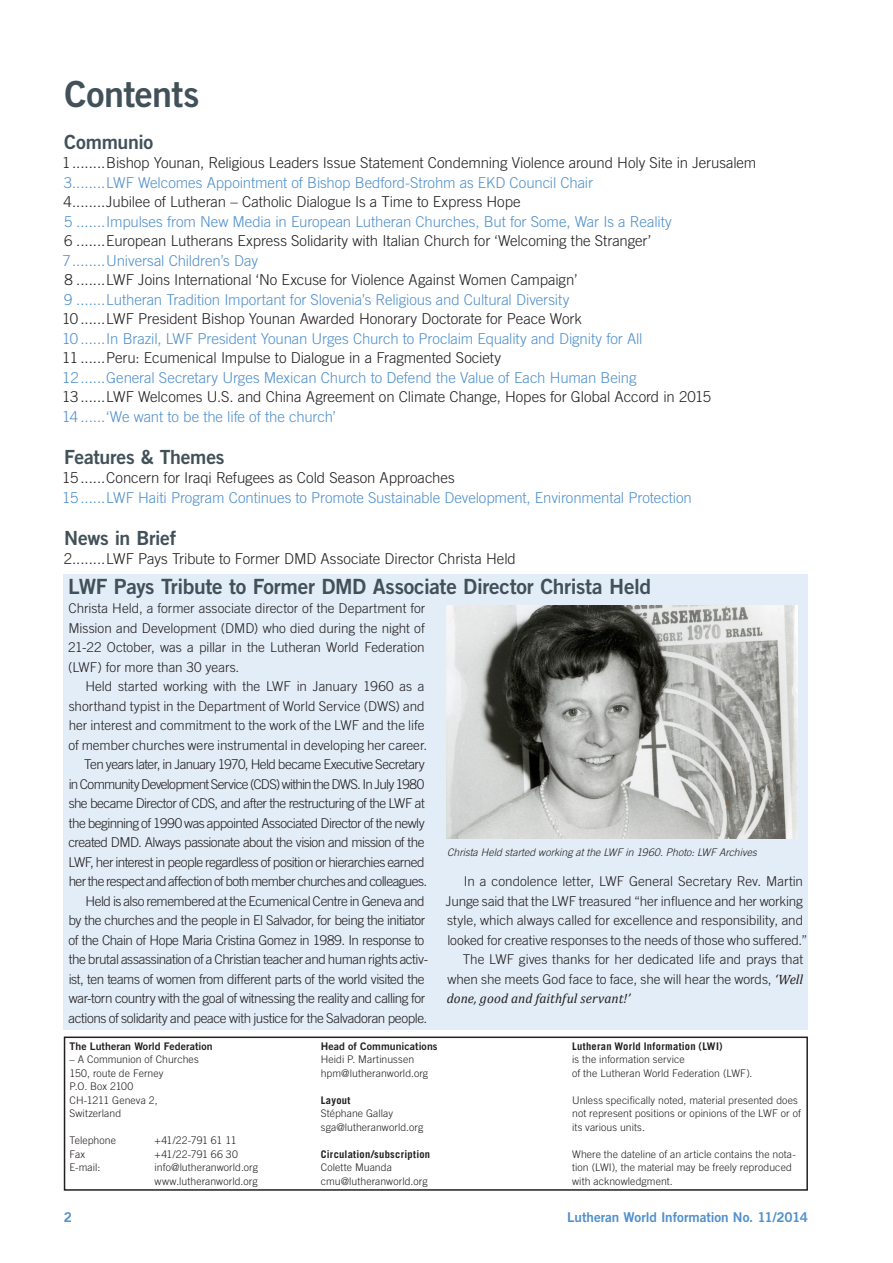
<style>
.page{position:relative;width:893px;height:1263px;background:#fff}
.page>*{position:absolute;margin:0;border:0;box-sizing:border-box;transform-origin:0 0}
.Heading_1{font:36px "Trade Gothic LT Std Bd 2";letter-spacing:-.015em;color:#425159}
.Box_title{font:21px "Trade Gothic LT Std Bd 2";letter-spacing:-.015em;color:#425159}
.Heading_3_alt{font:19.5px "Trade Gothic LT Std Bd 2";letter-spacing:-.015em;color:#425159}
.TOC_Heading_1{font:300 15px "Trade Gothic LT Std";letter-spacing:-.005em;color:#231f20}
.TOC_Heading_1_blue{font:300 15px "Trade Gothic LT Std";letter-spacing:-.01em;color:#5090cc}
.Box{font:300 13.5px/19.5px "Trade Gothic LT Std";letter-spacing:-.03em;color:#231f20}
.Box-2{font:300 13.5px/19.5px "Trade Gothic LT Std";letter-spacing:-.005em;color:#231f20}
.Box_first{font:300 13.5px/19.5px "Trade Gothic LT Std";color:#231f20;text-align:justify}
.Page_footer{font:13.5px "Trade Gothic LT Std Bd 2";letter-spacing:-.005em;color:#5090cc}
.Impressum{font:300 10.5px/13.5px "Trade Gothic LT Std";letter-spacing:.01em;color:#231f20}
.Captions{font:italic 300 10.5px "Trade Gothic LT Std";color:#231f20}
.Impressum-2{font:10.5px "Trade Gothic LT Std Bd 2";letter-spacing:.005em;color:#231f20}
.Impressum-3{font:300 10.5px "Trade Gothic LT Std";letter-spacing:-.025em;color:#231f20}
.s1{font-family:"Cambria";font-weight:400;font-style:italic}
.s2{font-family:"Trade Gothic LT Std Bd 2";font-weight:400}
.s3{font-weight:700}
</style>
<div class="page">
<div style="left:64px;top:1036px;width:744px;height:155px;border:2px solid #231f20"></div>
<div style="left:64px;top:574px;width:744px;height:455px;background:#e3edf7"></div>
<img style="left:446px;top:605px;width:351px;height:234px">
<p class="Heading_1" style="left:65px;top:72px;width:136px">Contents</p>
<p class="Heading_3_alt" style="left:64px;top:130px;width:90px">Communio</p>
<p class="TOC_Heading_1" style="left:62px;top:154px;width:10px">1</p>
<p class="TOC_Heading_1" style="left:106px;top:154px;width:652px">Bishop Younan, Religious Leaders Issue Statement Condemning Violence around Holy Site in Jerusalem</p>
<p class="TOC_Heading_1_blue" style="left:64px;top:174px;width:10px">3</p>
<p class="TOC_Heading_1_blue" style="left:106px;top:174px;width:488px">LWF Welcomes Appointment of Bishop Bedford-Strohm as EKD Council Chair</p>
<p class="TOC_Heading_1" style="left:63px;top:193px;width:10px">4</p>
<p class="TOC_Heading_1" style="left:106px;top:193px;width:416px">Jubilee of Lutheran – Catholic Dialogue Is a Time to Express Hope</p>
<p class="TOC_Heading_1_blue" style="left:64px;top:213px;width:10px">5</p>
<p class="TOC_Heading_1_blue" style="left:106px;top:213px;width:567px">Impulses from New Media in European Lutheran Churches, But for Some, War Is a Reality</p>
<p class="TOC_Heading_1" style="left:64px;top:232px;width:10px">6</p>
<p class="TOC_Heading_1" style="left:106px;top:232px;width:546px">European Lutherans Express Solidarity with Italian Church for ‘Welcoming the Stranger’</p>
<p class="TOC_Heading_1_blue" style="left:62px;top:252px;width:10px">7</p>
<p class="TOC_Heading_1_blue" style="left:106px;top:252px;width:153px">Universal Children’s Day</p>
<p class="TOC_Heading_1" style="left:65px;top:271px;width:10px">8</p>
<p class="TOC_Heading_1" style="left:106px;top:271px;width:473px">LWF Joins International ‘No Excuse for Violence Against Women Campaign’</p>
<p class="TOC_Heading_1_blue" style="left:64px;top:291px;width:10px">9</p>
<p class="TOC_Heading_1_blue" style="left:106px;top:291px;width:465px">Lutheran Tradition Important for Slovenia’s Religious and Cultural Diversity</p>
<p class="TOC_Heading_1" style="left:62px;top:310px;width:17px">10</p>
<p class="TOC_Heading_1" style="left:106px;top:310px;width:477px">LWF President Bishop Younan Awarded Honorary Doctorate for Peace Work</p>
<p class="TOC_Heading_1_blue" style="left:62px;top:330px;width:17px">10</p>
<p class="TOC_Heading_1_blue" style="left:106px;top:330px;width:538px">In Brazil, LWF President Younan Urges Church to Proclaim Equality and Dignity for All</p>
<p class="TOC_Heading_1" style="left:62px;top:349px;width:17px">11</p>
<p class="TOC_Heading_1" style="left:106px;top:349px;width:396px">Peru: Ecumenical Impulse to Dialogue in a Fragmented Society</p>
<p class="TOC_Heading_1_blue" style="left:62px;top:369px;width:18px">12</p>
<p class="TOC_Heading_1_blue" style="left:106px;top:369px;width:532px">General Secretary Urges Mexican Church to Defend the Value of Each Human Being</p>
<p class="TOC_Heading_1" style="left:62px;top:388px;width:18px">13</p>
<p class="TOC_Heading_1" style="left:106px;top:388px;width:606px">LWF Welcomes U.S. and China Agreement on Climate Change, Hopes for Global Accord in 2015</p>
<p class="TOC_Heading_1_blue" style="left:62px;top:408px;width:17px">14</p>
<p class="TOC_Heading_1_blue" style="left:106px;top:408px;width:231px">‘We want to be the life of the church’</p>
<p class="Heading_3_alt" style="left:64px;top:445px;width:162px">Features &amp; Themes</p>
<p class="TOC_Heading_1" style="left:62px;top:469px;width:18px">15</p>
<p class="TOC_Heading_1" style="left:106px;top:469px;width:350px">Concern for Iraqi Refugees as Cold Season Approaches</p>
<p class="TOC_Heading_1_blue" style="left:62px;top:489px;width:18px">15</p>
<p class="TOC_Heading_1_blue" style="left:106px;top:489px;width:587px">LWF Haiti Program Continues to Promote Sustainable Development, Environmental Protection</p>
<p class="Heading_3_alt" style="left:64px;top:526px;width:114px">News in Brief</p>
<p class="TOC_Heading_1" style="left:64px;top:550px;width:10px">2</p>
<p class="TOC_Heading_1" style="left:106px;top:550px;width:411px">LWF Pays Tribute to Former DMD Associate Director Christa Held</p>
<p class="Box_title" style="left:68px;top:573px;width:584px">LWF Pays Tribute to Former DMD Associate Director Christa Held</p>
<p class="Box_first" style="left:68px;top:598px;width:359px">Christa Held, a former associate director of the Department for Mission and Development (DMD) who died during the night of 21-22 October, was a pillar in the Lutheran World Federation (LWF) for more than 30 years.</p>
<p class="Box-2" style="left:69px;top:676px;width:360px;text-indent:17px">Held started working with the LWF in January 1960 as a shorthand typist in the Department of World Service (DWS) and her interest and commitment to the work of the LWF and the life of member churches were instrumental in developing her career.</p>
<p class="Box" style="left:68px;top:754px;width:360px;text-indent:16px">Ten years later, in January 1970, Held became Executive Secretary in Community Development Service (CDS) within the DWS. In July 1980 she became Director of CDS, and after the restructuring of the LWF at the beginning of 1990 was appointed Associated Director of the newly created DMD. Always passionate about the vision and mission of the LWF, her interest in people regardless of position or hierarchies earned her the respect and affection of both member churches and colleagues.</p>
<p class="Box" style="left:68px;top:891px;width:361px;text-indent:17px">Held is also remembered at the Ecumenical Centre in Geneva and by the churches and the people in El Salvador, for being the initiator of the Chain of Hope Maria Cristina Gomez in 1989. In response to the brutal assassination of a Christian teacher and human rights activ&shy;ist, ten teams of women from different parts of the world visited the war-torn country with the goal of witnessing the reality and calling for actions of solidarity and peace with justice for the Salvadoran people.</p>
<p class="Captions" style="left:447px;top:846px;width:311px">Christa Held started working at the LWF in 1960. Photo: LWF Archives</p>
<p class="Box-2" style="left:446px;top:871px;width:363px;text-indent:18px">In a condolence letter, LWF General Secretary Rev. Martin Junge said that the LWF treasured “her influence and her working style, which always called for excellence and responsibility, and looked for creative responses to the needs of those who suffered.”</p>
<p class="Box" style="left:447px;top:949px;width:358px;text-align:justify;text-indent:16px">The LWF gives thanks for her dedicated life and prays that when she meets God face to face, she will hear the words, <span class="s1">‘Well done, good and faithful servant!’</span></p>
<p class="Impressum-2" style="left:70px;top:1039px;width:145px">The Lutheran World Federation</p>
<p class="Impressum" style="left:70px;top:1053px;width:131px">– A Communion of Churches<br>150, route de Ferney<br>P.O. Box 2100<br>CH-1211 Geneva 2,<br>Switzerland</p>
<p class="Impressum" style="left:70px;top:1134px;width:48px">Telephone</p>
<p class="Impressum-3" style="left:155px;top:1134px;width:83px">+41/22-791 61 11</p>
<p class="Impressum" style="left:70px;top:1147px;width:17px">Fax</p>
<p class="Impressum" style="left:155px;top:1147px;width:85px">+41/22-791 66 30</p>
<p class="Impressum" style="left:70px;top:1161px;width:32px">E-mail:</p>
<p class="Impressum" style="left:155px;top:1161px;width:105px">info@lutheranworld.org www.lutheranworld.org</p>
<p class="Impressum" style="left:321px;top:1039px;width:118px"><span class="s2">Head of Communications<br></span>Heidi P. Martinussen hpm@lutheranworld.org</p>
<p class="Impressum" style="left:321px;top:1093px;width:104px"><span class="s3">Layout<br></span>Stéphane Gallay sga@lutheranworld.org</p>
<p class="Impressum" style="left:321px;top:1147px;width:111px"><span class="s3">Circulation/subscription<br></span>Colette Muanda cmu@lutheranworld.org</p>
<p class="Impressum" style="left:572px;top:1039px;width:182px"><span class="s3">Lutheran World Information (LWI)<br></span>is the information service<br>of the Lutheran World Federation (LWF).</p>
<p class="Impressum" style="left:572px;top:1093px;width:230px">Unless specifically noted, material presented does not represent positions or opinions of the LWF or of its various units.</p>
<p class="Impressum" style="left:572px;top:1147px;width:225px">Where the dateline of an article contains the nota&shy;tion (LWI), the material may be freely reproduced with acknowledgment.</p>
<p class="Page_footer" style="left:64px;top:1208px;width:10px">2</p>
<p class="Page_footer" style="left:567px;top:1208px;width:242px">Lutheran World Information No. 11/2014</p>
</div>
